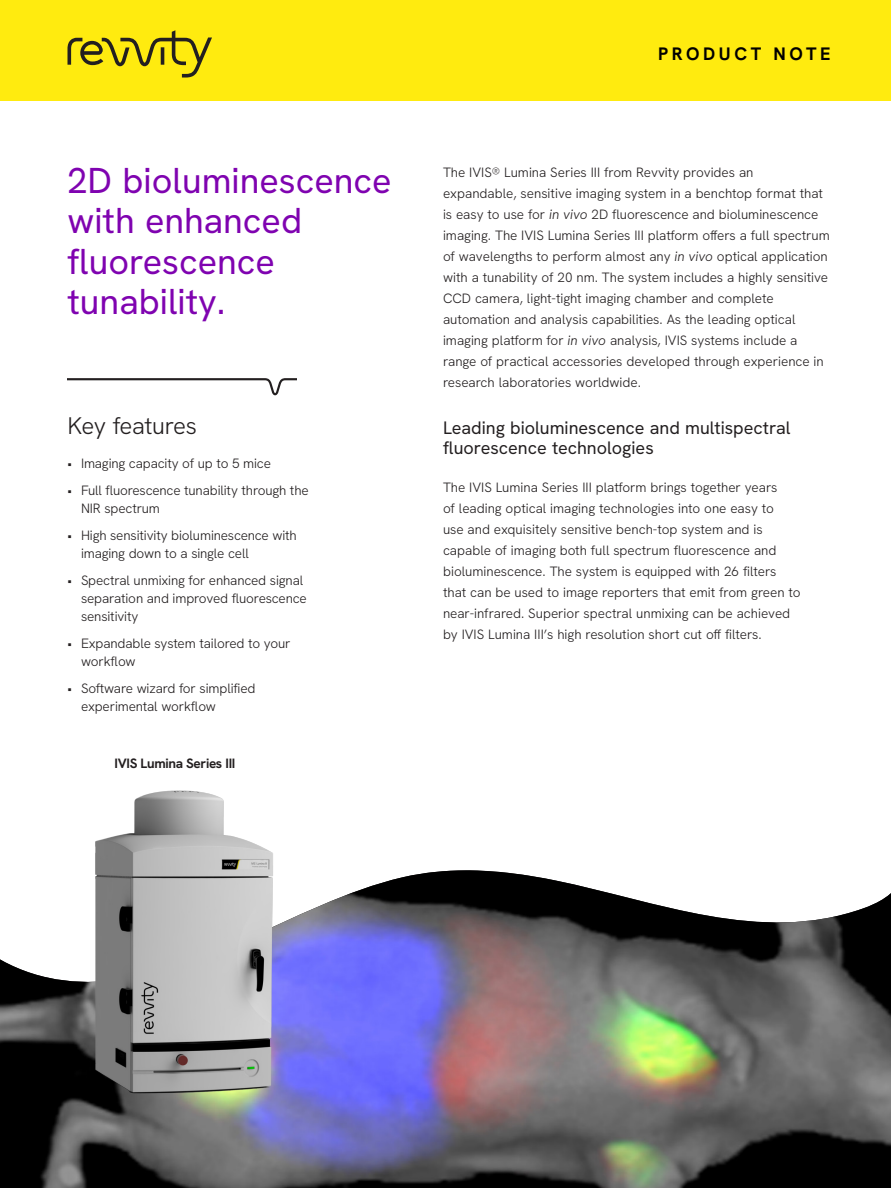
<style>
.page{position:relative;width:891px;height:1188px;background:#fff}
.page>*{position:absolute;margin:0;border:0;box-sizing:border-box;transform-origin:0 0}
.Intro_Head{font:36px/40.5px "Hanken Grotesk";color:#7f03b0}
.Key_Author_HD{font:300 24px "Hanken Grotesk";letter-spacing:-.02em;color:#231f20}
.Sub_Head{font:18px/20.2px "Hanken Grotesk";color:#231f20}
.t1{font:700 18px "Hanken Grotesk";letter-spacing:.2em;color:#000}
.Body_Copy{font:300 13.5px/21px "Hanken Grotesk";letter-spacing:-.005em;color:#231f20}
.Table_Body_Black{font:700 13.5px "Hanken Grotesk";letter-spacing:-.025em;color:#231f20}
.s1{font-style:italic}
</style>
<div class="page">
<div style="left:0;top:0;width:891px;height:101px;background:#ffeb0f"></div>
<img style="left:0;top:870px;width:891px;height:318px">
<svg style="left:68px;top:30px;width:144px;height:48px"></svg>
<svg style="left:68px;top:378px;width:229px;height:17px"></svg>
<img style="left:0;top:790px;width:394px;height:325px">
<p class="Intro_Head" style="left:68px;top:159px;width:326px">2D bioluminescence with enhanced fluorescence tunability.</p>
<p class="Key_Author_HD" style="left:68px;top:410px;width:131px">Key features</p>
<p class="Body_Copy" style="left:68px;top:453px;width:205px">• Imaging capacity of up to 5 mice</p>
<p class="Body_Copy" style="left:81px;top:481px;width:229px;line-height:18px;text-indent:-14px">• Full fluorescence tunability through the<br>NIR spectrum</p>
<p class="Body_Copy" style="left:81px;top:526px;width:217px;line-height:18px;text-indent:-14px">• High sensitivity bioluminescence with imaging down to a single cell</p>
<p class="Body_Copy" style="left:81px;top:571px;width:227px;line-height:18px;text-indent:-14px">• Spectral unmixing for enhanced signal separation and improved fluorescence sensitivity</p>
<p class="Body_Copy" style="left:81px;top:634px;width:211px;line-height:18px;text-indent:-14px">• Expandable system tailored to your workflow</p>
<p class="Body_Copy" style="left:81px;top:679px;width:176px;line-height:18px;text-indent:-14px">• Software wizard for simplified experimental workflow</p>
<p class="Table_Body_Black" style="left:115px;top:754px;width:122px">IVIS Lumina Series III</p>
<h3 class="t1" style="left:658px;top:43px;width:174px">PRODUCT NOTE</h3>
<p class="Body_Copy" style="left:443px;top:161px;width:388px">The IVIS® Lumina Series III from Revvity provides an expandable, sensitive imaging system in a benchtop format that is easy to use for <span class="s1">in vivo</span> 2D fluorescence and bioluminescence imaging. The IVIS Lumina Series III platform offers a full spectrum of wavelengths to perform almost any <span class="s1">in vivo</span> optical application with a tunability of 20 nm. The system includes a highly sensitive CCD camera, light‑tight imaging chamber and complete automation and analysis capabilities. As the leading optical imaging platform for <span class="s1">in vivo</span> analysis, IVIS systems include a range of practical accessories developed through experience in research laboratories worldwide.</p>
<p class="Sub_Head" style="left:443px;top:417px;width:349px">Leading bioluminescence and multispectral fluorescence technologies</p>
<p class="Body_Copy" style="left:443px;top:476px;width:359px">The IVIS Lumina Series III platform brings together years<br>of leading optical imaging technologies into one easy to<br>use and exquisitely sensitive bench-top system and is capable of imaging both full spectrum fluorescence and bioluminescence. The system is equipped with 26 filters that can be used to image reporters that emit from green to near-infrared. Superior spectral unmixing can be achieved by IVIS Lumina III’s high resolution short cut off filters.</p>
</div>
